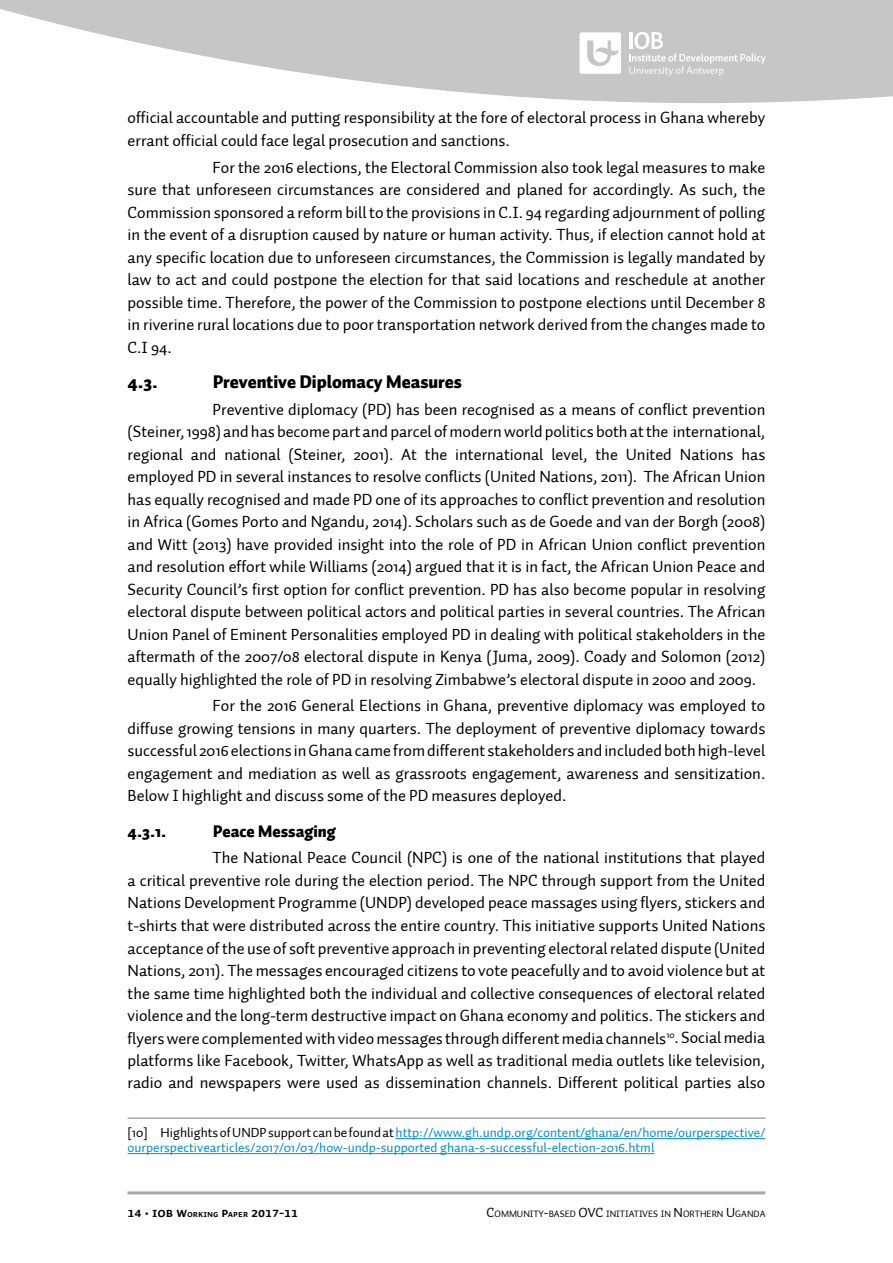
<style>
.page{position:relative;width:893px;height:1263px;background:#fff}
.page>*{position:absolute;margin:0;border:0;box-sizing:border-box;transform-origin:0 0}
.t1{font:900 18px "Auto 1";color:#000}
.t2{font:16.5px/22.5px "Auto 1";color:#000;text-align:justify}
.t3{font:900 16.5px "Auto 1";color:#000}
.t4{font:13.5px/15px "Auto 1";color:#038dcd}
.t5{font:13.5px "Auto 1 Bold Sm Cp";color:#000}
.t6{font:9.45px "Auto 1";color:#000}
.s1{color:#000}
.s2{font-size:9.45px}
.s3{font-size:13.5px}
</style>
<div class="page">
<hr style="left:128px;top:1191px;width:637px;height:3px;background:#a6a8ab">
<svg style="left:0;top:0;width:893px;height:103px;fill:#c5c7c6"></svg>
<svg style="left:629px;top:32px;width:137px;height:44px;background:#cdcfce"></svg>
<svg style="left:580px;top:32px;width:41px;height:42px"></svg>
<hr style="left:128px;top:1117px;width:637px;height:2px;background:#a6a8ab">
<hr style="left:396px;top:1138px;width:369px;height:1px;background:#038dcd">
<hr style="left:128px;top:1153px;width:526px;height:1px;background:#038dcd">
<p class="t2" style="left:128px;top:107px;width:639px">official accountable and putting responsibility at the fore of electoral process in Ghana whereby errant official could face legal prosecution and sanctions.</p>
<p class="t2" style="left:128px;top:156px;width:639px;text-indent:85px">For the 2016 elections, the Electoral Commission also took legal measures to make sure that unforeseen circumstances are considered and planed for accordingly. As such, the Commission sponsored a reform bill to the provisions in C.I. 94 regarding adjournment of polling in the event of a disruption caused by nature or human activity. Thus, if election cannot hold at any specific location due to unforeseen circumstances, the Commission is legally mandated by law to act and could postpone the election for that said locations and reschedule at another possible time. Therefore, the power of the Commission to postpone elections until December 8 in riverine rural locations due to poor transportation network derived from the changes made to C.I 94.</p>
<p class="t1" style="left:128px;top:370px;width:32px">4.3.</p>
<p class="t1" style="left:213px;top:370px;width:250px">Preventive Diplomacy Measures</p>
<p class="t2" style="left:128px;top:398px;width:639px;text-indent:85px">Preventive diplomacy (PD) has been recognised as a means of conflict prevention (Steiner, 1998) and has become part and parcel of modern world politics both at the international, regional and national (Steiner, 2001). At the international level, the United Nations has employed PD in several instances to resolve conflicts (United Nations, 2011). The African Union has equally recognised and made PD one of its approaches to conflict prevention and resolution in Africa (Gomes Porto and Ngandu, 2014). Scholars such as de Goede and van der Borgh (2008) and Witt (2013) have provided insight into the role of PD in African Union conflict prevention and resolution effort while Williams (2014) argued that it is in fact, the African Union Peace and Security Council’s first option for conflict prevention. PD has also become popular in resolving electoral dispute between political actors and political parties in several countries. The African Union Panel of Eminent Personalities employed PD in dealing with political stakeholders in the aftermath of the 2007/08 electoral dispute in Kenya (Juma, 2009). Coady and Solomon (2012) equally highlighted the role of PD in resolving Zimbabwe’s electoral dispute in 2000 and 2009.</p>
<p class="t2" style="left:128px;top:695px;width:639px;text-indent:85px">For the 2016 General Elections in Ghana, preventive diplomacy was employed to diffuse growing tensions in many quarters. The deployment of preventive diplomacy towards successful 2016 elections in Ghana came from different stakeholders and included both high-level engagement and mediation as well as grassroots engagement, awareness and sensitization.<br>Below I highlight and discuss some of the PD measures deployed.</p>
<p class="t3" style="left:128px;top:820px;width:40px">4.3.1.</p>
<p class="t3" style="left:213px;top:820px;width:124px">Peace Messaging</p>
<p class="t2" style="left:128px;top:847px;width:639px;text-indent:85px">The National Peace Council (NPC) is one of the national institutions that played a critical preventive role during the election period. The NPC through support from the United Nations Development Programme (UNDP) developed peace massages using flyers, stickers and t-shirts that were distributed across the entire country. This initiative supports United Nations acceptance of the use of soft preventive approach in preventing electoral related dispute (United Nations, 2011). The messages encouraged citizens to vote peacefully and to avoid violence but at the same time highlighted both the individual and collective consequences of electoral related violence and the long-term destructive impact on Ghana economy and politics. The stickers and flyers were complemented with video messages through different media channels<sup>10</sup>. Social media platforms like Facebook, Twitter, WhatsApp as well as traditional media outlets like television, radio and newspapers were used as dissemination channels. Different political parties also</p>
<p class="t4" style="left:128px;top:1125px;width:639px"><span class="s1">[10] Highlights of UNDP support can be found at</span> http://www.gh.undp.org/content/ghana/en/home/ourperspective/ ourperspectivearticles/2017/01/03/how-undp-supported ghana-s-successful-election-2016.html</p>
<p class="t5" style="left:128px;top:1204px;width:172px">14 • IOB w<span class="s2">orking</span> P<span class="s2">aper</span> 2017-11</p>
<p class="t6" style="left:487px;top:1207px;width:280px"><span class="s3">C</span>OMMUNITY<span class="s3">-</span>BASED <span class="s3">OVC</span> INITIATIVES IN <span class="s3">N</span> ORTHERN <span class="s3">U</span> GANDA</p>
</div>
